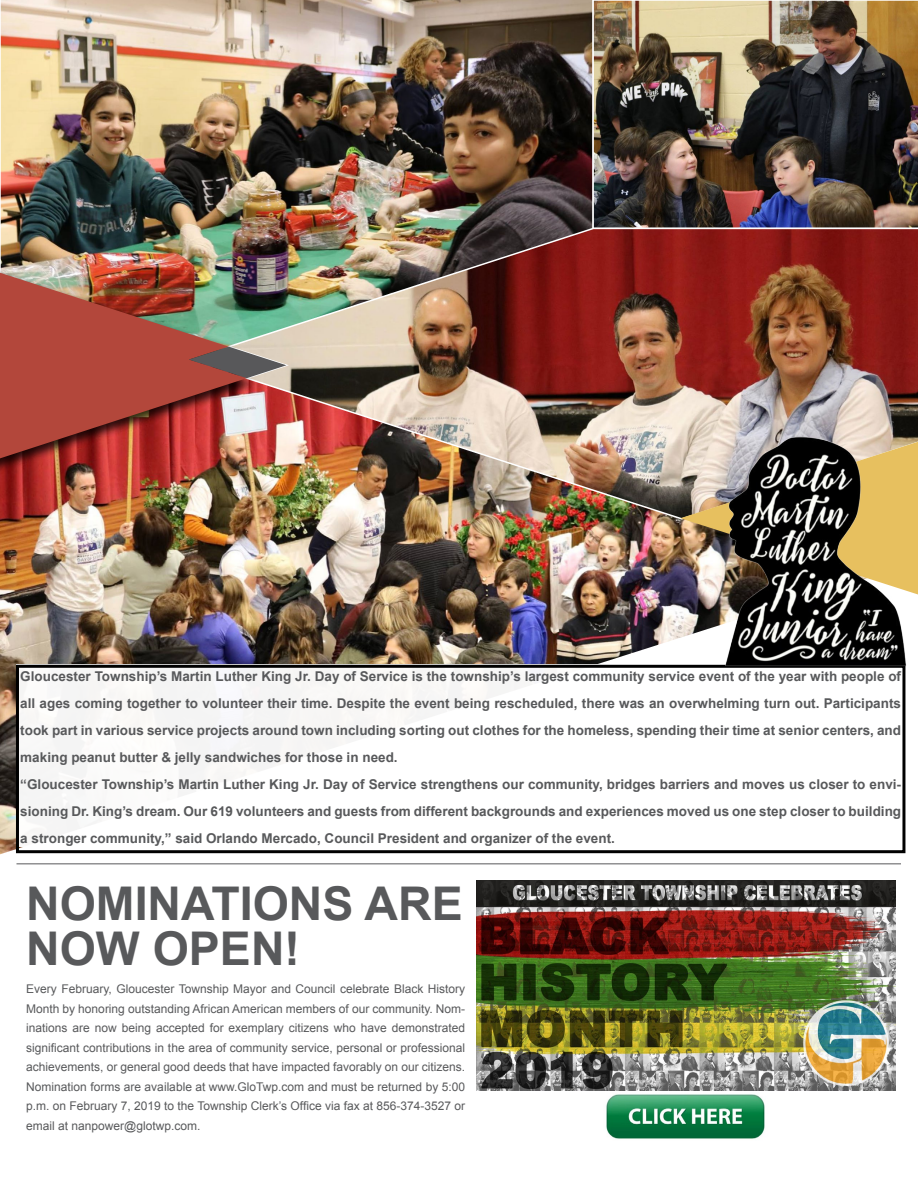
<style>
.page{position:relative;width:918px;height:1188px;background:#fff}
.page>*{position:absolute;margin:0;border:0;box-sizing:border-box;transform-origin:0 0}
.t1{font:700 46.5px/45px "Arial";color:#58595b}
.t2{font:700 13.5px/27px "Arial";color:#58595b}
.t3{font:12px/19.5px "Arial";color:#58595b;text-align:justify}
</style>
<div class="page">
<img style="left:594px;top:0;width:324px;height:227px">
<img style="left:0;top:0;width:594px;height:266px">
<img style="left:0;top:475px;width:883px;height:379px">
<div style="left:16px;top:665px;width:887px;height:182px;background:#fff"></div>
<img style="left:224px;top:227px;width:694px;height:294px">
<hr style="left:16px;top:864px;width:885px;height:1px;background:#58595b">
<img style="left:477px;top:880px;width:418px;height:211px">
<div style="left:0;top:266px;width:259px;height:209px;background:#000;opacity:.8"></div>
<img style="left:0;top:273px;width:247px;height:185px">
<svg style="left:189px;top:347px;width:97px;height:31px;background:#90726c"></svg>
<img style="left:606px;top:1094px;width:159px;height:45px">
<img style="left:680px;top:442px;width:238px;height:152px">
<div style="left:16px;top:665px;width:889px;height:188px;border:3px solid #000"></div>
<img style="left:705px;top:431px;width:204px;height:235px">
<p class="t2" style="left:20px;top:663px;width:882px">Gloucester Township’s Martin Luther King Jr. Day of Service is the township’s largest community service event of the year with people of all ages coming together to volunteer their time. Despite the event being rescheduled, there was an overwhelming turn out. Participants took part in various service projects around town including sorting out clothes for the homeless, spending their time at senior centers, and making peanut butter &amp; jelly sandwiches for those in need.<br>“Gloucester Township’s Martin Luther King Jr. Day of Service strengthens our community, bridges barriers and moves us closer to envi&shy;sioning Dr. King’s dream. Our 619 volunteers and guests from different backgrounds and experiences moved us one step closer to building a stronger community,” said Orlando Mercado, Council President and organizer of the event.</p>
<h1 class="t1" style="left:26px;top:883px;width:438px">NOMINATIONS ARE<br>NOW OPEN!</h1>
<p class="t3" style="left:26px;top:979px;width:441px">Every February, Gloucester Township Mayor and Council celebrate Black History Month by honoring outstanding African American members of our community. Nom&shy;inations are now being accepted for exemplary citizens who have demonstrated significant contributions in the area of community service, personal or professional achievements, or general good deeds that have impacted favorably on our citizens.<br>Nomination forms are available at www.GloTwp.com and must be returned by 5:00 p.m. on February 7, 2019 to the Township Clerk’s Office via fax at 856-374-3527 or email at nanpower@glotwp.com.</p>
</div>
